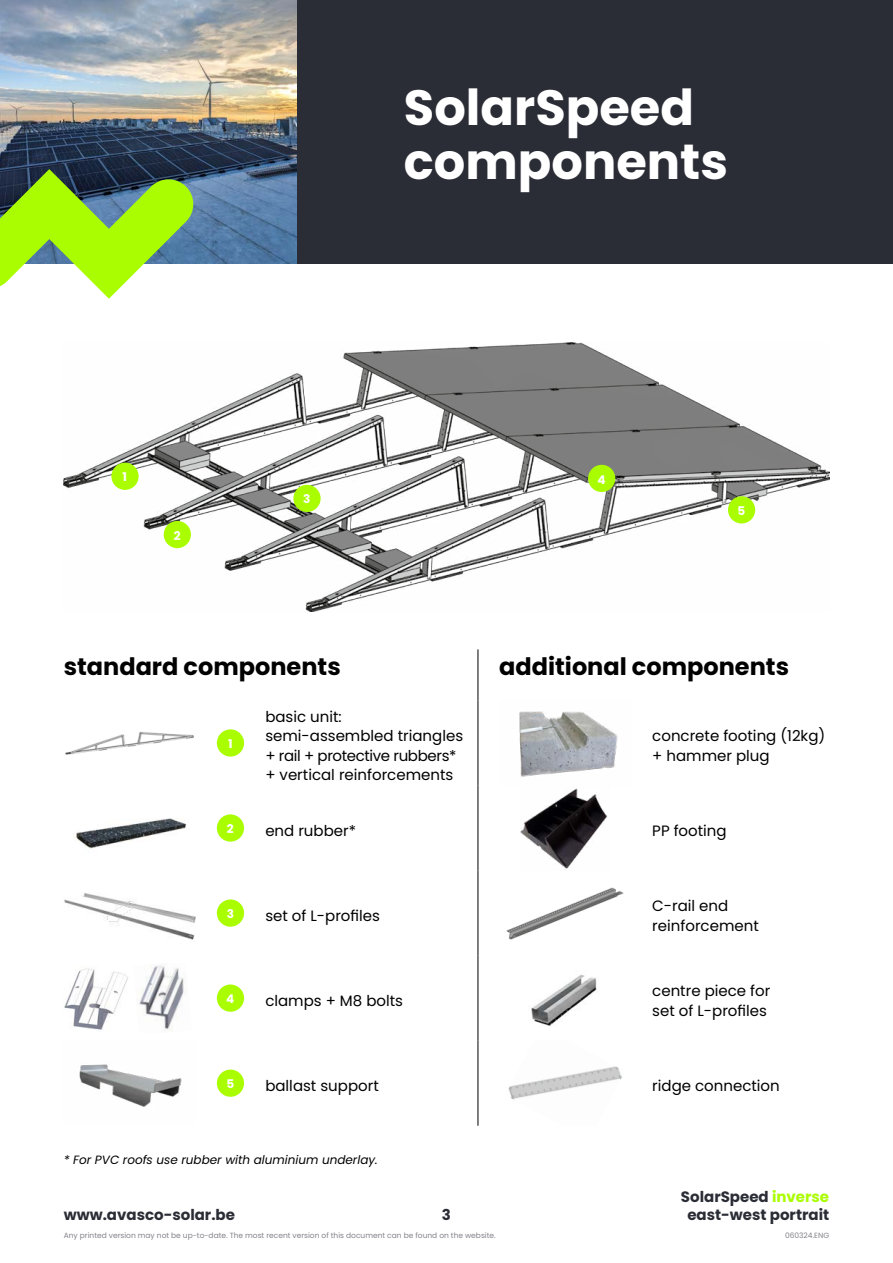
<style>
.page{position:relative;width:893px;height:1263px;background:#fff}
.page>*{position:absolute;margin:0;border:0;box-sizing:border-box;transform-origin:0 0}
.t1{font:700 49.5px/54px "Poppins";color:#fff}
.t2{font:700 24px "Poppins";color:#000}
.t3{font:15px/19.5px "Poppins";color:#000}
.t4{font:700 15px/18px "Poppins";color:#2a2d35;text-align:center}
.t5{font:italic 12px "Poppins";color:#000}
.t6{font:700 12px "Poppins";color:#fff}
.t7{font:7.5px "Poppins";color:#84838a}
.s1{color:#aafd00}
</style>
<div class="page">
<img style="left:0;top:0;width:298px;height:264px">
<svg style="left:0;top:169px;width:196px;height:130px"></svg>
<img style="left:64px;top:343px;width:765px;height:268px">
<hr style="left:478px;top:649px;width:1px;height:51px;background:#000">
<hr style="left:478px;top:700px;width:1px;height:85px;background:#000">
<hr style="left:478px;top:785px;width:1px;height:85px;background:#000">
<hr style="left:478px;top:870px;width:1px;height:85px;background:#000">
<hr style="left:478px;top:955px;width:1px;height:86px;background:#000">
<hr style="left:478px;top:1041px;width:1px;height:85px;background:#000">
<img style="left:65px;top:732px;width:129px;height:23px">
<div style="left:217px;top:729px;width:27px;height:27px;background:#aafd00;border-radius:50%"></div>
<img style="left:519px;top:711px;width:99px;height:66px">
<img style="left:64px;top:818px;width:132px;height:122px">
<div style="left:217px;top:814px;width:27px;height:28px;background:#aafd00;border-radius:50%"></div>
<img style="left:520px;top:788px;width:88px;height:81px">
<div style="left:217px;top:899px;width:27px;height:28px;background:#aafd00;border-radius:50%"></div>
<img style="left:507px;top:887px;width:116px;height:52px">
<img style="left:64px;top:968px;width:64px;height:62px">
<img style="left:139px;top:965px;width:45px;height:65px">
<div style="left:217px;top:984px;width:27px;height:28px;background:#aafd00;border-radius:50%"></div>
<img style="left:531px;top:975px;width:66px;height:51px">
<img style="left:79px;top:1064px;width:103px;height:43px">
<div style="left:217px;top:1069px;width:27px;height:28px;background:#aafd00;border-radius:50%"></div>
<img style="left:508px;top:1066px;width:114px;height:34px">
<div style="left:298px;top:0;width:595px;height:264px;background:#2a2d35"></div>
<div style="left:111px;top:463px;width:28px;height:27px;background:#aafd00;border-radius:50%"></div>
<div style="left:164px;top:521px;width:27px;height:27px;background:#aafd00;border-radius:50%"></div>
<div style="left:293px;top:485px;width:28px;height:27px;background:#aafd00;border-radius:50%"></div>
<div style="left:588px;top:465px;width:27px;height:27px;background:#aafd00;border-radius:50%"></div>
<div style="left:728px;top:496px;width:27px;height:27px;background:#aafd00;border-radius:50%"></div>
<p class="t6" style="left:123px;top:470px;width:6px">1</p>
<p class="t6" style="left:174px;top:528px;width:8px">2</p>
<h1 class="t1" style="left:404px;top:81px;width:325px">SolarSpeed components</h1>
<p class="t6" style="left:303px;top:492px;width:9px">3</p>
<p class="t6" style="left:597px;top:472px;width:10px">4</p>
<p class="t6" style="left:738px;top:504px;width:9px">5</p>
<h2 class="t2" style="left:64px;top:652px;width:278px">standard components</h2>
<h2 class="t2" style="left:499px;top:652px;width:291px">additional components</h2>
<p class="t6" style="left:228px;top:737px;width:6px">1</p>
<p class="t3" style="left:265px;top:707px;width:199px">basic unit: semi-assembled triangles + rail + protective rubbers* + vertical reinforcements</p>
<p class="t3" style="left:652px;top:726px;width:175px">concrete footing (12kg) + hammer plug</p>
<p class="t6" style="left:227px;top:822px;width:8px">2</p>
<p class="t3" style="left:265px;top:821px;width:92px">end rubber*</p>
<p class="t3" style="left:652px;top:821px;width:76px">PP footing</p>
<p class="t6" style="left:227px;top:907px;width:9px">3</p>
<p class="t3" style="left:265px;top:906px;width:116px">set of L-profiles</p>
<p class="t3" style="left:652px;top:896px;width:108px">C-rail end reinforcement</p>
<p class="t6" style="left:226px;top:992px;width:10px">4</p>
<p class="t3" style="left:265px;top:991px;width:139px">clamps + M8 bolts</p>
<p class="t3" style="left:652px;top:981px;width:120px">centre piece for set of L-profiles</p>
<p class="t6" style="left:226px;top:1077px;width:9px">5</p>
<p class="t3" style="left:265px;top:1076px;width:115px">ballast support</p>
<p class="t3" style="left:652px;top:1076px;width:129px">ridge connection</p>
<p class="t5" style="left:64px;top:1153px;width:315px">* For PVC roofs use rubber with aluminium underlay.</p>
<p class="t4" style="left:681px;top:1188px;width:150px">SolarSpeed <span class="s1">inverse </span>east-west portrait</p>
<p class="t4" style="left:64px;top:1206px;width:173px">www.avasco-solar.be</p>
<p class="t4" style="left:442px;top:1206px;width:11px">3</p>
<p class="t7" style="left:64px;top:1230px;width:433px">Any printed version may not be up-to-date. The most recent version of this document can be found on the website.</p>
<p class="t7" style="left:785px;top:1230px;width:46px">060324.ENG</p>
</div>
